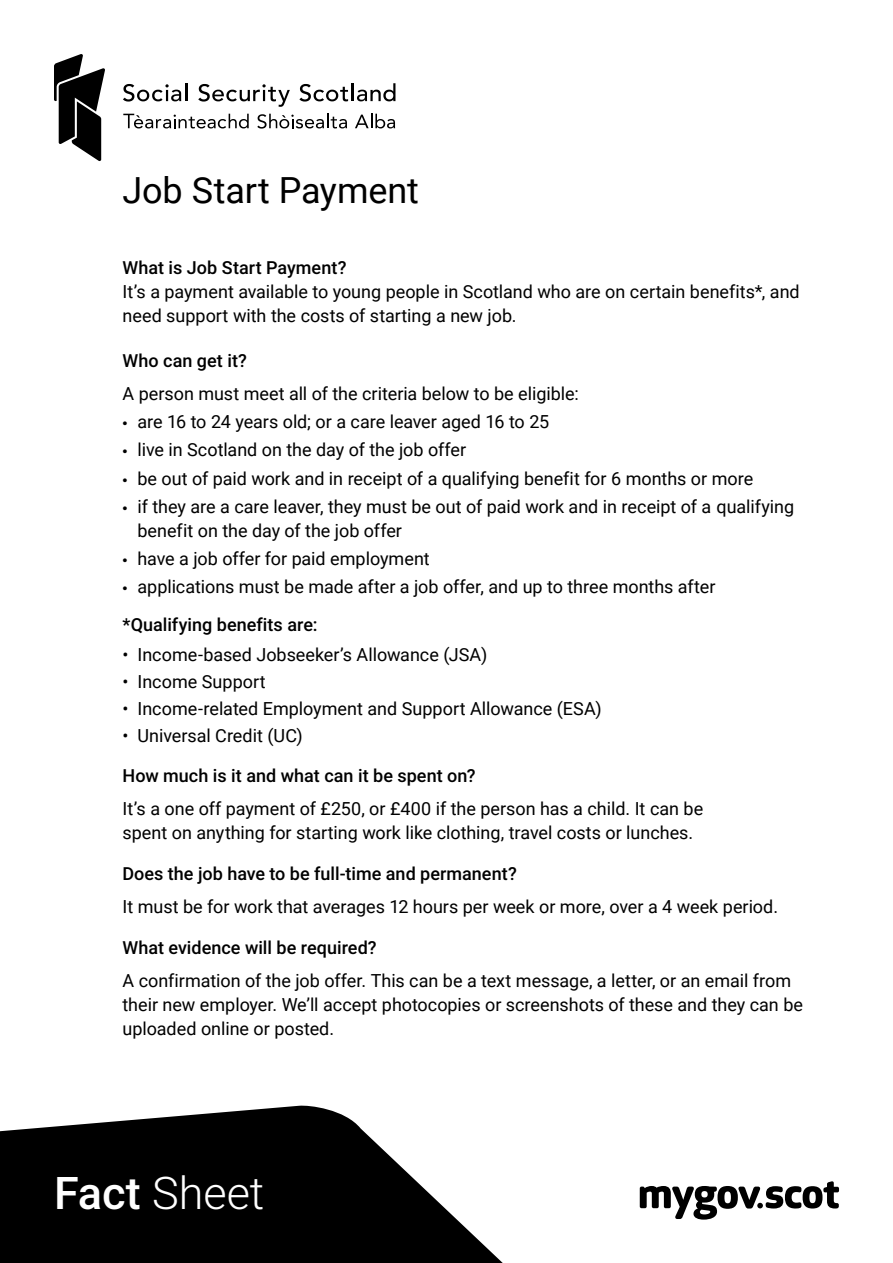
<style>
.page{position:relative;width:893px;height:1263px;background:#fff}
.page>*{position:absolute;margin:0;border:0;box-sizing:border-box;transform-origin:0 0}
.t1{font:300 45px "Roboto";color:#fff}
.text{font:36px "Roboto";letter-spacing:-.005em;color:#000}
.text-2{font:18px/24px "Roboto";color:#000}
.text-3{font:500 18px "Roboto";color:#000}
.s1{font-weight:500}
.s2{font-family:"Myriad Pro"}
</style>
<div class="page">
<svg style="left:123px;top:83px;width:64px;height:19px"></svg>
<svg style="left:198px;top:84px;width:92px;height:23px"></svg>
<svg style="left:299px;top:83px;width:96px;height:19px"></svg>
<svg style="left:355px;top:114px;width:40px;height:14px"></svg>
<svg style="left:123px;top:114px;width:126px;height:14px"></svg>
<svg style="left:257px;top:114px;width:90px;height:15px"></svg>
<svg style="left:54px;top:54px;width:51px;height:107px"></svg>
<svg style="left:640px;top:1181px;width:199px;height:38px"></svg>
<svg style="left:0;top:1105px;width:503px;height:158px;fill:#000"></svg>
<p class="text" style="left:123px;top:165px;width:298px">Job Start Payment</p>
<p class="text-2" style="left:123px;top:255px;width:679px"><span class="s1">What is Job Start Payment?<br></span>It’s a payment available to young people in Scotland who are on certain benefits*, and need support with the costs of starting a new job.</p>
<p class="text-3" style="left:123px;top:348px;width:126px">Who can get it?</p>
<p class="text-2" style="left:123px;top:381px;width:458px">A person must meet all of the criteria below to be eligible:</p>
<p class="text-2" style="left:123px;top:409px;width:428px"><span class="s2">•</span> are 16 to 24 years old; or a care leaver aged 16 to 25</p>
<p class="text-2" style="left:123px;top:437px;width:345px"><span class="s2">•</span> live in Scotland on the day of the job offer</p>
<p class="text-2" style="left:123px;top:465px;width:632px"><span class="s2">•</span> be out of paid work and in receipt of a qualifying benefit for 6 months or more</p>
<p class="text-2" style="left:138px;top:494px;width:658px;text-indent:-15px"><span class="s2">•</span> if they are a care leaver, they must be out of paid work and in receipt of a qualifying benefit on the day of the job offer</p>
<p class="text-2" style="left:123px;top:546px;width:309px"><span class="s2">•</span> have a job offer for paid employment</p>
<p class="text-2" style="left:123px;top:574px;width:594px"><span class="s2">•</span> applications must be made after a job offer, and up to three months after</p>
<p class="text-3" style="left:123px;top:611px;width:197px">*Qualifying benefits are:</p>
<p class="text-2" style="left:123px;top:641px;width:366px">• Income-based Jobseeker’s Allowance (JSA)</p>
<p class="text-2" style="left:123px;top:668px;width:145px">• Income Support</p>
<p class="text-2" style="left:123px;top:695px;width:481px">• Income-related Employment and Support Allowance (ESA)</p>
<p class="text-2" style="left:123px;top:722px;width:182px">• Universal Credit (UC)</p>
<p class="text-3" style="left:123px;top:763px;width:355px">How much is it and what can it be spent on?</p>
<p class="text-2" style="left:123px;top:795px;width:582px">It’s a one off payment of £250, or £400 if the person has a child. It can be spent on anything for starting work like clothing, travel costs or lunches.</p>
<p class="text-3" style="left:123px;top:861px;width:396px">Does the job have to be full-time and permanent?</p>
<p class="text-2" style="left:123px;top:893px;width:657px">It must be for work that averages 12 hours per week or more, over a 4 week period.</p>
<p class="text-3" style="left:123px;top:935px;width:256px">What evidence will be required?</p>
<p class="text-2" style="left:123px;top:967px;width:682px">A confirmation of the job offer. This can be a text message, a letter, or an email from their new employer. We’ll accept photocopies or screenshots of these and they can be uploaded online or posted.</p>
<h1 class="t1" style="left:54px;top:1161px;width:212px"><span class="s1">Fact</span> Sheet</h1>
</div>
